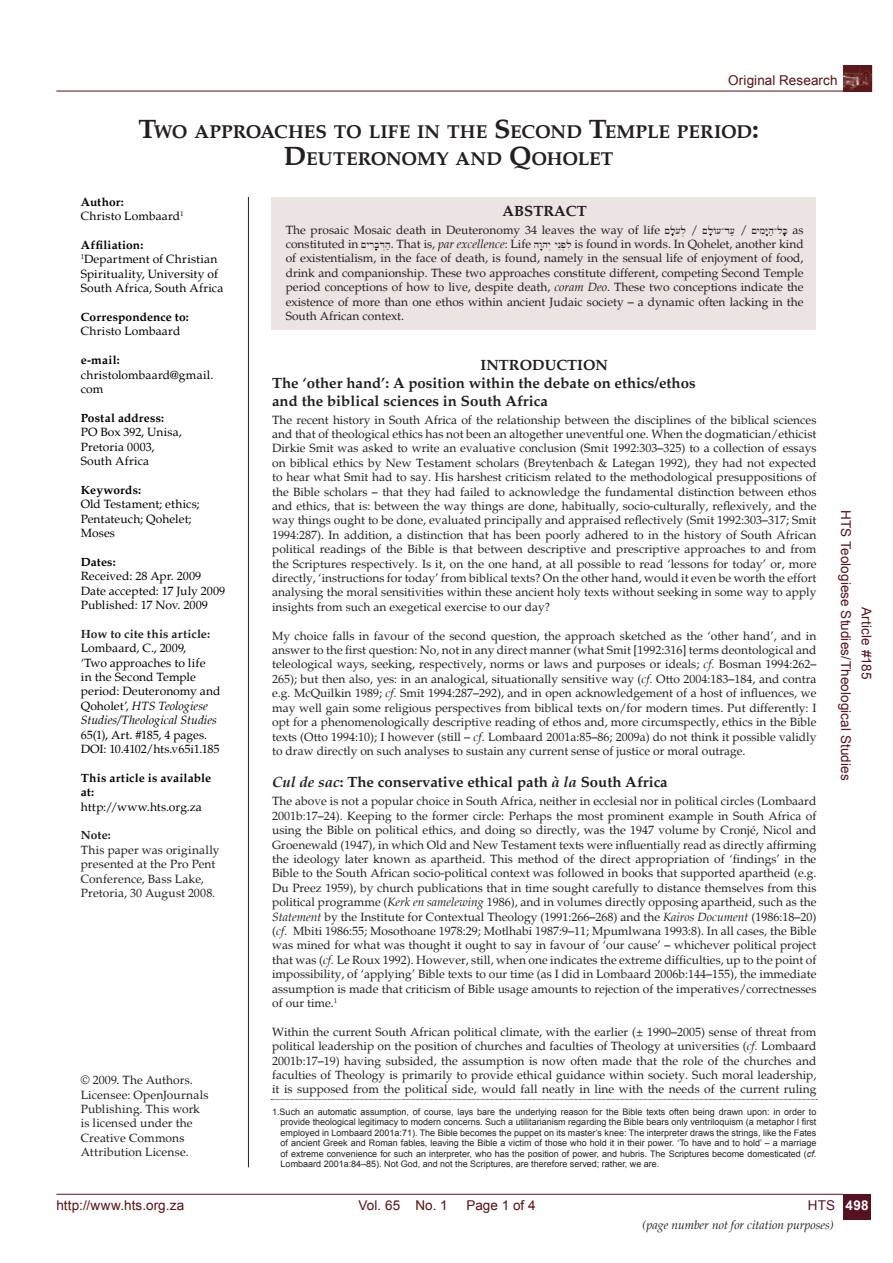
<style>
.page{position:relative;width:893px;height:1263px;background:#fff}
.page>*{position:absolute;margin:0;border:0;box-sizing:border-box;transform-origin:0 0}
.t1{font:700 18.9px/27px "Palatino";letter-spacing:.005em;color:#231f20;text-align:center}
.t2{font:700 15px/18px "Palatino";color:#231f20}
.t3{font:13.5px "Arial";letter-spacing:.01em;color:#561113}
.t4{font:13.5px "Arial";letter-spacing:.01em;color:#561220}
.t5{font:700 13.5px "Arial";color:#fff}
.t6{font:12px/14.4px "Palatino";color:#231f20;text-align:justify}
.t7{font:12px/14.4px "Palatino";letter-spacing:.01em;color:#000}
.t8{font:700 12px/14.4px "Palatino";letter-spacing:.015em;color:#000}
.t9{font:italic 12px "Palatino";color:#231f20}
.t10{font:700 12px "Palatino";letter-spacing:.015em;color:#231f20}
.t11{font:9px/10.5px "Arial";color:#231f20;text-align:justify}
.s1{font-size:27px}
.s2{font-family:"bwhebb"}
.s3{font-style:italic}
.s4{font-weight:700}
</style>
<div class="page">
<img style="left:846px;top:67px;width:24px;height:22px">
<hr style="left:56px;top:1194px;width:787px;height:1px;background:#561220">
<hr style="left:56px;top:91px;width:788px;height:1px;background:#561113">
<div style="left:844px;top:65px;width:28px;height:26px;border:1px solid #561113"></div>
<div style="left:843px;top:1194px;width:28px;height:25px;background:#561220"></div>
<div style="left:271px;top:197px;width:545px;height:132px;background:#ebe4e2"></div>
<hr style="left:248px;top:197px;width:1px;height:970px;background:#231f20">
<svg style="left:271px;top:1099px;width:546px;height:1px"></svg>
<p class="t3" style="left:728px;top:71px;width:111px">Original Research</p>
<h1 class="t1" style="left:138px;top:118px;width:622px"><span class="s1">T</span>WO APPROACHES TO LIFE IN THE <span class="s1">S</span>ECOND <span class="s1">T</span>EMPLE PERIOD<span class="s1">:<br>D</span>EUTERONOMY AND <span class="s1">Q</span>OHOLET</h1>
<p class="t2" style="left:503px;top:202px;width:86px">ABSTRACT</p>
<p class="t6" style="left:286px;top:223px;width:519px">The prosaic Mosaic death in Deuteronomy 34 leaves the way of life <span class="s2">~l[ol.</span> / <span class="s2">~lA[-d[;</span> / <span class="s2">~ymiYh;-lK’</span>as constituted in <span class="s2">~yrIbD&gt;h;</span>. That is, <span class="s3">par excellence</span>: Life <span class="s2">hwhy&gt; ynEp.li</span> is found in words. In Qohelet, another kind of existentialism, in the face of death, is found, namely in the sensual life of enjoyment of food, drink and companionship. These two approaches constitute different, competing Second Temple period conceptions of how to live, despite death, <span class="s3">coram Deo</span>. These two conceptions indicate the existence of more than one ethos within ancient Judaic society – a dynamic often lacking in the South African context.</p>
<p class="t7" style="left:81px;top:195px;width:104px"><span class="s4">Author:<br></span>Christo Lombaard<sup>1</sup></p>
<p class="t7" style="left:81px;top:238px;width:144px"><span class="s4">Affiliation:<br></span><sup>1</sup>Department of Christian<br>Spirituality, University of<br>South Africa, South Africa</p>
<p class="t8" style="left:81px;top:310px;width:110px">Correspondence to:</p>
<p class="t7" style="left:81px;top:324px;width:101px">Christo Lombaard</p>
<p class="t8" style="left:81px;top:353px;width:41px">e-mail:</p>
<p class="t7" style="left:81px;top:368px;width:134px">christolombaard@gmail. com</p>
<p class="t8" style="left:81px;top:411px;width:85px">Postal address:</p>
<p class="t7" style="left:81px;top:425px;width:102px">PO Box 392, Unisa,<br>Pretoria 0003,<br>South Africa</p>
<p class="t8" style="left:81px;top:483px;width:62px">Keywords:</p>
<p class="t7" style="left:81px;top:497px;width:120px">Old Testament; ethics;<br>Pentateuch; Qohelet;<br>Moses</p>
<p class="t8" style="left:81px;top:555px;width:36px">Dates:</p>
<p class="t7" style="left:81px;top:569px;width:146px">Received: 28 Apr. 2009<br>Date accepted: 17 July 2009<br>Published: 17 Nov. 2009</p>
<p class="t10" style="left:81px;top:627px;width:131px">How to cite this article:</p>
<p class="t7" style="left:81px;top:641px;width:142px">Lombaard, C., 2009,<br>‘Two approaches to life<br>in the Second Temple period: Deuteronomy and<br>Qoholet’, <span class="s3">HTS Teologiese<br>Studies/Theological Studies</span></p>
<p class="t7" style="left:81px;top:728px;width:140px">65(1), Art. #185, 4 pages.<br>DOI: 10.4102/hts.v65i1.185</p>
<p class="t8" style="left:81px;top:771px;width:132px">This article is available at:</p>
<p class="t7" style="left:81px;top:800px;width:123px">http://www.hts.org.za</p>
<p class="t10" style="left:81px;top:828px;width:32px">Note:</p>
<p class="t6" style="left:81px;top:843px;width:140px;text-align:left">This paper was originally presented at the Pro Pent<br>Conference, Bass Lake,<br>Pretoria, 30 August 2008.</p>
<p class="t2" style="left:272px;top:356px;width:425px;text-indent:208px">INTRODUCTION<br>The ‘other hand’: A position within the debate on ethics/ethos and the biblical sciences in South Africa</p>
<p class="t6" style="left:272px;top:413px;width:546px">The recent history in South Africa of the relationship between the disciplines of the biblical sciences and that of theological ethics has not been an altogether uneventful one. When the dogmatician/ethicist Dirkie Smit was asked to write an evaluative conclusion (Smit 1992:303–325) to a collection of essays on biblical ethics by New Testament scholars (Breytenbach &amp; Lategan 1992), they had not expected to hear what Smit had to say. His harshest criticism related to the methodological presuppositions of the Bible scholars – that they had failed to acknowledge the fundamental distinction between ethos and ethics, that is: between the way things are done, habitually, socio-culturally, reflexively, and the way things ought to be done, evaluated principally and appraised reflectively (Smit 1992:303–317; Smit 1994:287). In addition, a distinction that has been poorly adhered to in the history of South African political readings of the Bible is that between descriptive and prescriptive approaches to and from the Scriptures respectively. Is it, on the one hand, at all possible to read ‘lessons for today’ or, more directly, ‘instructions for today’ from biblical texts? On the other hand, would it even be worth the effort analysing the moral sensitivities within these ancient holy texts without seeking in some way to apply insights from such an exegetical exercise to our day?</p>
<p class="t6" style="left:272px;top:629px;width:546px">My choice falls in favour of the second question, the approach sketched as the ‘other hand’, and in answer to the first question: No, not in any direct manner (what Smit [1992:316] terms deontological and teleological ways, seeking, respectively, norms or laws and purposes or ideals; <span class="s3">cf.</span> Bosman 1994:262– 265); but then also, yes: in an analogical, situationally sensitive way (<span class="s3">cf.</span> Otto 2004:183–184, and contra e.g. McQuilkin 1989; <span class="s3">cf.</span> Smit 1994:287–292), and in open acknowledgement of a host of influences, we may well gain some religious perspectives from biblical texts on/for modern times. Put differently: I opt for a phenomenologically descriptive reading of ethos and, more circumspectly, ethics in the Bible texts (Otto 1994:10); I however (still – <span class="s3">cf</span>. Lombaard 2001a:85–86; 2009a) do not think it possible validly to draw directly on such analyses to sustain any current sense of justice or moral outrage.</p>
<p class="t2" style="left:272px;top:773px;width:397px"><span class="s3">Cul de sac</span>: The conservative ethical path <span class="s3">à la</span> South Africa</p>
<p class="t6" style="left:272px;top:794px;width:546px">The above is not a popular choice in South Africa, neither in ecclesial nor in political circles (Lombaard 2001b:17–24). Keeping to the former circle: Perhaps the most prominent example in South Africa of using the Bible on political ethics, and doing so directly, was the 1947 volume by Cronjé, Nicol and Groenewald (1947), in which Old and New Testament texts were influentially read as directly affirming the ideology later known as apartheid. This method of the direct appropriation of ‘findings’ in the Bible to the South African socio-political context was followed in books that supported apartheid (e.g.<br>Du Preez 1959), by church publications that in time sought carefully to distance themselves from this political programme (<span class="s3">Kerk en samelewing</span> 1986), and in volumes directly opposing apartheid, such as the <span class="s3">Statement</span> by the Institute for Contextual Theology (1991:266–268) and the <span class="s3">Kairos Document</span> (1986:18–20) (<span class="s3">cf.</span> Mbiti 1986:55; Mosothoane 1978:29; Motlhabi 1987:9–11; Mpumlwana 1993:8). In all cases, the Bible was mined for what was thought it ought to say in favour of ‘our cause’ – whichever political project that was (<span class="s3">cf.</span> Le Roux 1992). However, still, when one indicates the extreme difficulties, up to the point of impossibility, of ‘applying’ Bible texts to our time (as I did in Lombaard 2006b:144–155), the immediate assumption is made that criticism of Bible usage amounts to rejection of the imperatives/correctnesses of our time.<sup>1</sup></p>
<p class="t6" style="left:272px;top:1025px;width:546px">Within the current South African political climate, with the earlier (± 1990–2005) sense of threat from political leadership on the position of churches and faculties of Theology at universities (<span class="s3">cf.</span> Lombaard 2001b:17–19) having subsided, the assumption is now often made that the role of the churches and faculties of Theology is primarily to provide ethical guidance within society. Such moral leadership, it is supposed from the political side, would fall neatly in line with the needs of the current ruling</p>
<p class="t11" style="left:281px;top:1106px;width:537px;text-indent:-9px">1.Such an automatic assumption, of course, lays bare the underlying reason for the Bible texts often being drawn upon: in order to provide theological legitimacy to modern concerns. Such a utilitarianism regarding the Bible bears only ventriloquism (a metaphor I first employed in Lombaard 2001a:71). The Bible becomes the puppet on its master’s knee: The interpreter draws the strings, like the Fates of ancient Greek and Roman fables, leaving the Bible a victim of those who hold it in their power. ‘To have and to hold’ – a marriage of extreme convenience for such an interpreter, who has the position of power, and hubris. The Scriptures become domesticated (<span class="s3">cf</span>.<br>Lombaard 2001a:84–85). Not God, and not the Scriptures, are therefore served; rather, we are.</p>
<p class="t6" style="left:81px;top:1073px;width:129px;text-align:left">© 2009. The Authors.<br>Licensee: OpenJournals<br>Publishing. This work is licensed under the<br>Creative Commons<br>Attribution License.</p>
<p class="t4" style="left:855px;top:510px;width:272px;rotate:90deg">HTS Teologiese Studies/Theological Studies</p>
<p class="t4" style="left:875px;top:607px;width:74px;rotate:90deg">Article #185</p>
<p class="t3" style="left:56px;top:1196px;width:129px">http://www.hts.org.za</p>
<p class="t4" style="left:808px;top:1196px;width:29px">HTS</p>
<p class="t3" style="left:358px;top:1196px;width:91px">Vol. 65 No. 1</p>
<p class="t3" style="left:466px;top:1196px;width:71px">Page 1 of 4</p>
<p class="t5" style="left:846px;top:1196px;width:25px">498</p>
<p class="t9" style="left:642px;top:1217px;width:193px">(page number not for citation purposes)</p>
</div>
